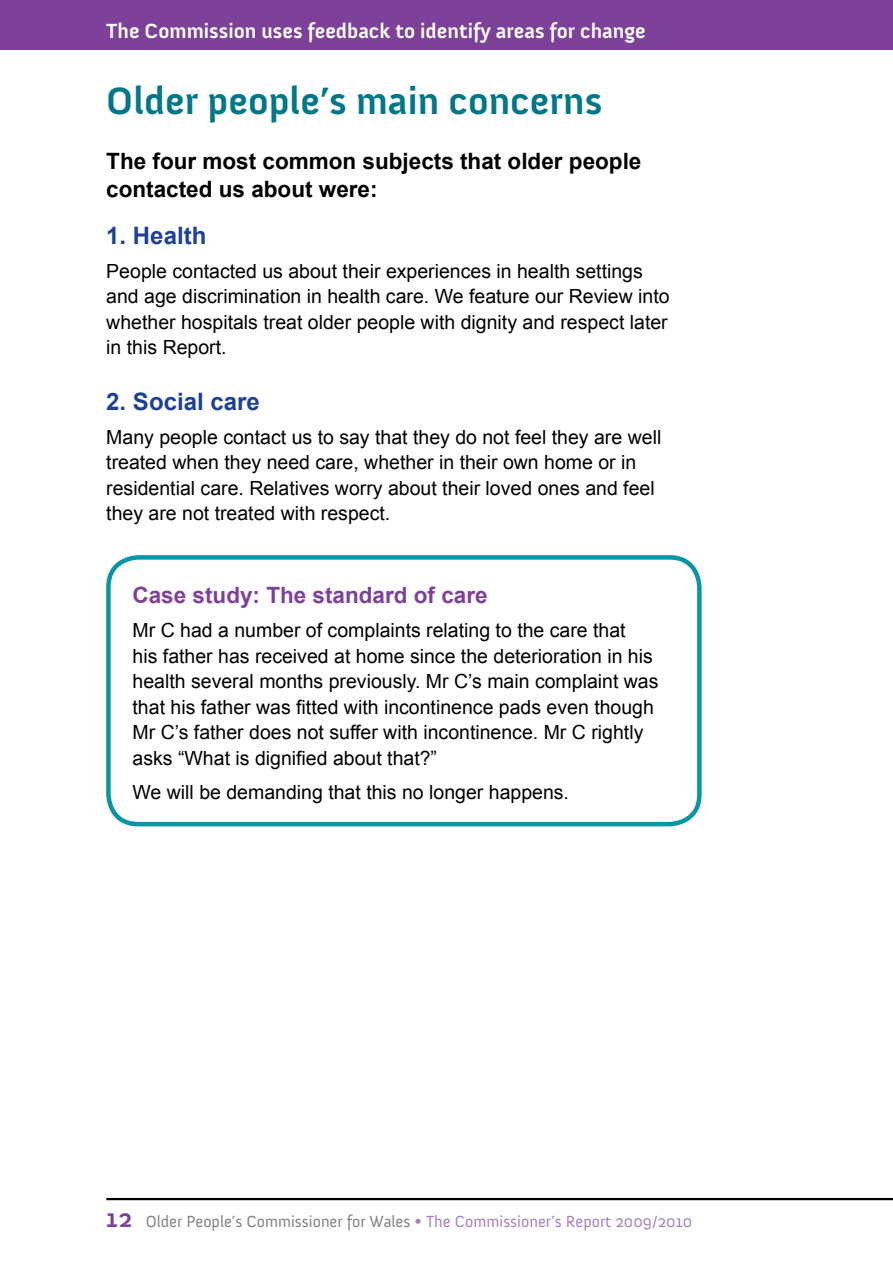
<style>
.page{position:relative;width:893px;height:1263px;background:#fff}
.page>*{position:absolute;margin:0;border:0;box-sizing:border-box;transform-origin:0 0}
.t1{font:700 39px "Anivers";color:#00788a}
.t2{font:700 24px "Arial";color:#1b4298}
.t3{font:700 22.5px/28.5px "Arial";color:#000}
.t4{font:700 22.5px "Arial";color:#7d4199}
.t5{font:700 21px "Anivers";color:#fff}
.t6{font:19.5px/25.5px "Arial";color:#000}
.t7{font:16.5px "Anivers";color:#808285}
.s1{font-weight:700;font-size:25.5px;color:#7d4199}
.s2{font-size:15px;color:#a482bb}
.s3{color:#a482bb}
</style>
<div class="page">
<div style="left:106px;top:555px;width:596px;height:271px;border:4px solid #0896a7;border-radius:30px"></div>
<div style="left:0;top:0;width:893px;height:50px;background:#7d4199"></div>
<hr style="left:106px;top:1198px;width:787px;height:2px;background:#000">
<p class="t5" style="left:106px;top:19px;width:541px">The Commission uses feedback to identify areas for change</p>
<h1 class="t1" style="left:106px;top:80px;width:498px">Older people’s main concerns</h1>
<p class="t3" style="left:106px;top:147px;width:537px">The four most common subjects that older people contacted us about were:</p>
<p class="t2" style="left:106px;top:220px;width:102px">1. Health</p>
<p class="t6" style="left:106px;top:258px;width:565px">People contacted us about their experiences in health settings and age discrimination in health care. We feature our Review into whether hospitals treat older people with dignity and respect later in this Report.</p>
<p class="t2" style="left:106px;top:385px;width:155px">2. Social care</p>
<p class="t6" style="left:106px;top:424px;width:556px">Many people contact us to say that they do not feel they are well treated when they need care, whether in their own home or in residential care. Relatives worry about their loved ones and feel they are not treated with respect.</p>
<p class="t4" style="left:133px;top:580px;width:357px">Case study: The standard of care</p>
<p class="t6" style="left:133px;top:618px;width:527px">Mr C had a number of complaints relating to the care that<br>his father has received at home since the deterioration in his health several months previously. Mr C’s main complaint was that his father was fitted with incontinence pads even though Mr C’s father does not suffer with incontinence. Mr C rightly asks “What is dignified about that?”</p>
<p class="t6" style="left:133px;top:779px;width:438px">We will be demanding that this no longer happens.</p>
<p class="t7" style="left:106px;top:1212px;width:587px"><span class="s1">12</span> Older People’s Commissioner for Wales <span class="s2">•</span> <span class="s3">The Commissioner’s Report 2009/2010</span></p>
</div>
